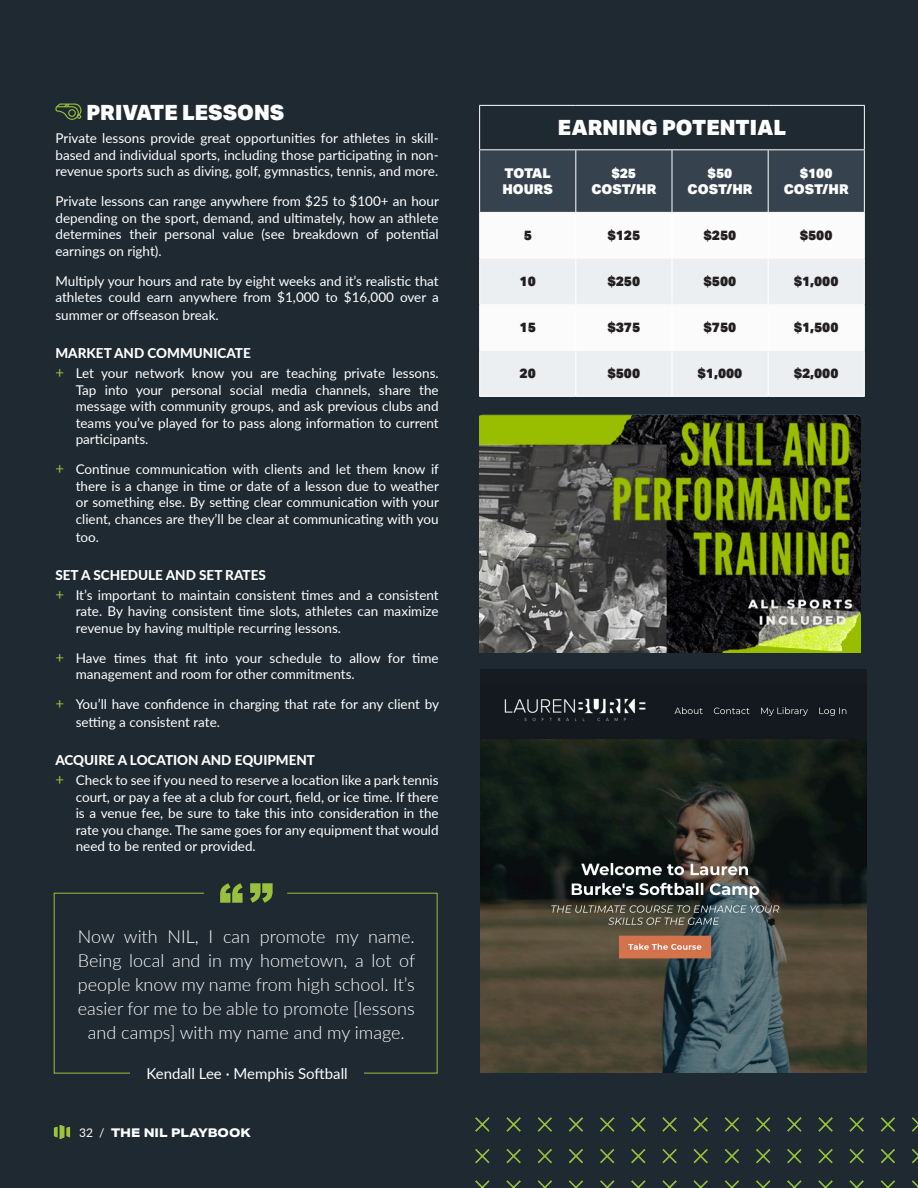
<style>
.page{position:relative;width:918px;height:1188px;background:#1f2931}
.page>*{position:absolute;margin:0;border:0;box-sizing:border-box;transform-origin:0 0}
.t1{font:900 21px "Aktiv Grotesk";color:#fff}
.t2{font:300 18px/24px "Lato";color:#fff;text-align:center}
.t3{font:15px "Lato";color:#fff}
.t4{font:13.5px/16.5px "Lato";color:#fff;text-align:justify}
.t5{font:800 13.5px "Lato";color:#fff}
.t6{font:900 13.5px "Aktiv Grotesk";color:#231f20}
.t7{font:900 13.5px/16.5px "Aktiv Grotesk";color:#fff;text-align:center}
.t8{font:800 12px "Aktiv Grotesk Ex";color:#fff}
.s1{font-size:15px;color:#99c13d}
.s2{font-family:"Lato";font-weight:400}
</style>
<div class="page">
<img style="left:476px;top:1117px;width:442px;height:71px">
<img style="left:53px;top:1125px;width:18px;height:14px">
<div style="left:480px;top:150px;width:384px;height:62px;background:#36424e"></div>
<div style="left:480px;top:213px;width:384px;height:45px;background:#fbfbfc"></div>
<svg style="left:480px;top:259px;width:384px;height:137px;background:#f1f3f4"></svg>
<hr style="left:479px;top:105px;width:97px;height:1px;background:#fff">
<hr style="left:479px;top:106px;width:1px;height:43px;background:#fff">
<hr style="left:576px;top:105px;width:96px;height:1px;background:#fff">
<hr style="left:672px;top:105px;width:96px;height:1px;background:#fff">
<hr style="left:768px;top:105px;width:97px;height:1px;background:#fff">
<hr style="left:864px;top:106px;width:1px;height:43px;background:#fff">
<hr style="left:479px;top:149px;width:97px;height:1px;background:#fff">
<hr style="left:479px;top:150px;width:1px;height:62px;background:#fff">
<hr style="left:576px;top:149px;width:96px;height:1px;background:#fff">
<hr style="left:575px;top:150px;width:1px;height:62px;background:#fff">
<hr style="left:672px;top:149px;width:96px;height:1px;background:#fff">
<hr style="left:672px;top:150px;width:1px;height:62px;background:#fff">
<hr style="left:768px;top:149px;width:97px;height:1px;background:#fff">
<hr style="left:768px;top:150px;width:1px;height:62px;background:#fff">
<hr style="left:864px;top:150px;width:1px;height:62px;background:#fff">
<hr style="left:479px;top:212px;width:97px;height:1px;background:#fff">
<hr style="left:479px;top:213px;width:1px;height:45px;background:#fff">
<hr style="left:576px;top:212px;width:96px;height:1px;background:#fff">
<hr style="left:575px;top:213px;width:1px;height:45px;background:#fff">
<hr style="left:672px;top:212px;width:96px;height:1px;background:#fff">
<hr style="left:672px;top:213px;width:1px;height:45px;background:#fff">
<hr style="left:768px;top:212px;width:97px;height:1px;background:#fff">
<hr style="left:768px;top:213px;width:1px;height:45px;background:#fff">
<hr style="left:864px;top:213px;width:1px;height:45px;background:#fff">
<hr style="left:479px;top:258px;width:97px;height:1px;background:#fff">
<hr style="left:479px;top:259px;width:1px;height:45px;background:#fff">
<hr style="left:576px;top:258px;width:96px;height:1px;background:#fff">
<hr style="left:575px;top:259px;width:1px;height:45px;background:#fff">
<hr style="left:672px;top:258px;width:96px;height:1px;background:#fff">
<hr style="left:672px;top:259px;width:1px;height:45px;background:#fff">
<hr style="left:768px;top:258px;width:97px;height:1px;background:#fff">
<hr style="left:768px;top:259px;width:1px;height:45px;background:#fff">
<hr style="left:864px;top:259px;width:1px;height:45px;background:#fff">
<hr style="left:479px;top:304px;width:97px;height:1px;background:#fff">
<hr style="left:479px;top:305px;width:1px;height:45px;background:#fff">
<hr style="left:576px;top:304px;width:96px;height:1px;background:#fff">
<hr style="left:575px;top:305px;width:1px;height:45px;background:#fff">
<hr style="left:672px;top:304px;width:96px;height:1px;background:#fff">
<hr style="left:672px;top:305px;width:1px;height:45px;background:#fff">
<hr style="left:768px;top:304px;width:97px;height:1px;background:#fff">
<hr style="left:768px;top:305px;width:1px;height:45px;background:#fff">
<hr style="left:864px;top:305px;width:1px;height:45px;background:#fff">
<hr style="left:479px;top:350px;width:97px;height:1px;background:#fff">
<hr style="left:479px;top:351px;width:1px;height:45px;background:#fff">
<hr style="left:576px;top:350px;width:96px;height:1px;background:#fff">
<hr style="left:575px;top:351px;width:1px;height:45px;background:#fff">
<hr style="left:672px;top:350px;width:96px;height:1px;background:#fff">
<hr style="left:672px;top:351px;width:1px;height:45px;background:#fff">
<hr style="left:768px;top:350px;width:97px;height:1px;background:#fff">
<hr style="left:768px;top:351px;width:1px;height:45px;background:#fff">
<hr style="left:864px;top:351px;width:1px;height:45px;background:#fff">
<hr style="left:479px;top:396px;width:97px;height:1px;background:#fff">
<hr style="left:576px;top:396px;width:96px;height:1px;background:#fff">
<hr style="left:672px;top:396px;width:96px;height:1px;background:#fff">
<hr style="left:768px;top:396px;width:97px;height:1px;background:#fff">
<img style="left:479px;top:414px;width:382px;height:238px">
<svg style="left:220px;top:883px;width:23px;height:20px"></svg>
<svg style="left:250px;top:883px;width:23px;height:20px"></svg>
<svg style="left:287px;top:893px;width:151px;height:180px"></svg>
<svg style="left:54px;top:893px;width:150px;height:180px"></svg>
<div style="left:131px;top:1067px;width:233px;height:12px;background:#1f2931"></div>
<div style="left:481px;top:670px;width:386px;height:403px;background:#151b1e"></div>
<img style="left:481px;top:698px;width:386px;height:375px">
<svg style="left:55px;top:103px;width:27px;height:17px"></svg>
<p class="t1" style="left:86px;top:99px;width:200px">PRIVATE LESSONS</p>
<p class="t4" style="left:55px;top:130px;width:385px">Private lessons provide great opportunities for athletes in skill&shy;based and individual sports, including those participating in non&shy;revenue sports such as diving, golf, gymnastics, tennis, and more.</p>
<p class="t4" style="left:55px;top:193px;width:385px">Private lessons can range anywhere from $25 to $100+ an hour depending on the sport, demand, and ultimately, how an athlete determines their personal value (see breakdown of potential earnings on right).</p>
<p class="t4" style="left:55px;top:272px;width:385px">Multiply your hours and rate by eight weeks and it’s realistic that athletes could earn anywhere from $1,000 to $16,000 over a</p>
<p class="t4" style="left:55px;top:307px;width:165px">summer or offseason break.</p>
<p class="t5" style="left:55px;top:344px;width:197px">MARKET AND COMMUNICATE</p>
<p class="t4" style="left:76px;top:365px;width:365px;text-indent:-20px"><span class="s1">+</span> Let your network know you are teaching private lessons.<br>Tap into your personal social media channels, share the message with community groups, and ask previous clubs and teams you’ve played for to pass along information to current participants.</p>
<p class="t4" style="left:76px;top:461px;width:365px;text-indent:-20px"><span class="s1">+</span> Continue communication with clients and let them know if there is a change in time or date of a lesson due to weather or something else. By setting clear communication with your client, chances are they’ll be clear at communicating with you</p>
<p class="t4" style="left:76px;top:528px;width:25px">too.</p>
<p class="t5" style="left:55px;top:565px;width:212px">SET A SCHEDULE AND SET RATES</p>
<p class="t4" style="left:76px;top:586px;width:365px;text-indent:-20px"><span class="s1">+</span> It’s important to maintain consistent times and a consistent rate. By having consistent time slots, athletes can maximize revenue by having multiple recurring lessons.</p>
<p class="t4" style="left:76px;top:649px;width:365px;text-indent:-20px"><span class="s1">+</span> Have times that fit into your schedule to allow for time management and room for other commitments.</p>
<p class="t4" style="left:76px;top:695px;width:365px;line-height:18px;text-indent:-20px"><span class="s1">+</span> You’ll have confidence in charging that rate for any client by setting a consistent rate.</p>
<p class="t5" style="left:55px;top:751px;width:261px">ACQUIRE A LOCATION AND EQUIPMENT</p>
<p class="t4" style="left:76px;top:771px;width:365px;text-indent:-20px"><span class="s1">+</span> Check to see if you need to reserve a location like a park tennis court, or pay a fee at a club for court, field, or ice time. If there is a venue fee, be sure to take this into consideration in the rate you change. The same goes for any equipment that would need to be rented or provided.</p>
<p class="t2" style="left:78px;top:924px;width:339px">Now with NIL, I can promote my name.<br>Being local and in my hometown, a lot of people know my name from high school. It’s easier for me to be able to promote [lessons and camps] with my name and my image.</p>
<p class="t3" style="left:146px;top:1063px;width:203px">Kendall Lee · Memphis Softball</p>
<p class="t8" style="left:79px;top:1125px;width:173px"><span class="s2">32 /</span> THE NIL PLAYBOOK</p>
<p class="t1" style="left:558px;top:114px;width:230px">EARNING POTENTIAL</p>
<p class="t7" style="left:502px;top:164px;width:52px;text-align:left">TOTAL<br>HOURS</p>
<p class="t7" style="left:591px;top:164px;width:66px">$25<br>COST/HR</p>
<p class="t7" style="left:688px;top:164px;width:66px">$50<br>COST/HR</p>
<p class="t7" style="left:784px;top:164px;width:66px">$100<br>COST/HR</p>
<p class="t6" style="left:524px;top:227px;width:10px">5</p>
<p class="t6" style="left:608px;top:227px;width:34px">$125</p>
<p class="t6" style="left:704px;top:227px;width:34px">$250</p>
<p class="t6" style="left:800px;top:227px;width:34px">$500</p>
<p class="t6" style="left:520px;top:273px;width:18px">10</p>
<p class="t6" style="left:608px;top:273px;width:34px">$250</p>
<p class="t6" style="left:704px;top:273px;width:34px">$500</p>
<p class="t6" style="left:794px;top:273px;width:46px">$1,000</p>
<p class="t6" style="left:520px;top:319px;width:18px">15</p>
<p class="t6" style="left:608px;top:319px;width:34px">$375</p>
<p class="t6" style="left:704px;top:319px;width:34px">$750</p>
<p class="t6" style="left:794px;top:319px;width:46px">$1,500</p>
<p class="t6" style="left:520px;top:365px;width:18px">20</p>
<p class="t6" style="left:608px;top:365px;width:34px">$500</p>
<p class="t6" style="left:698px;top:365px;width:46px">$1,000</p>
<p class="t6" style="left:794px;top:365px;width:46px">$2,000</p>
</div>
